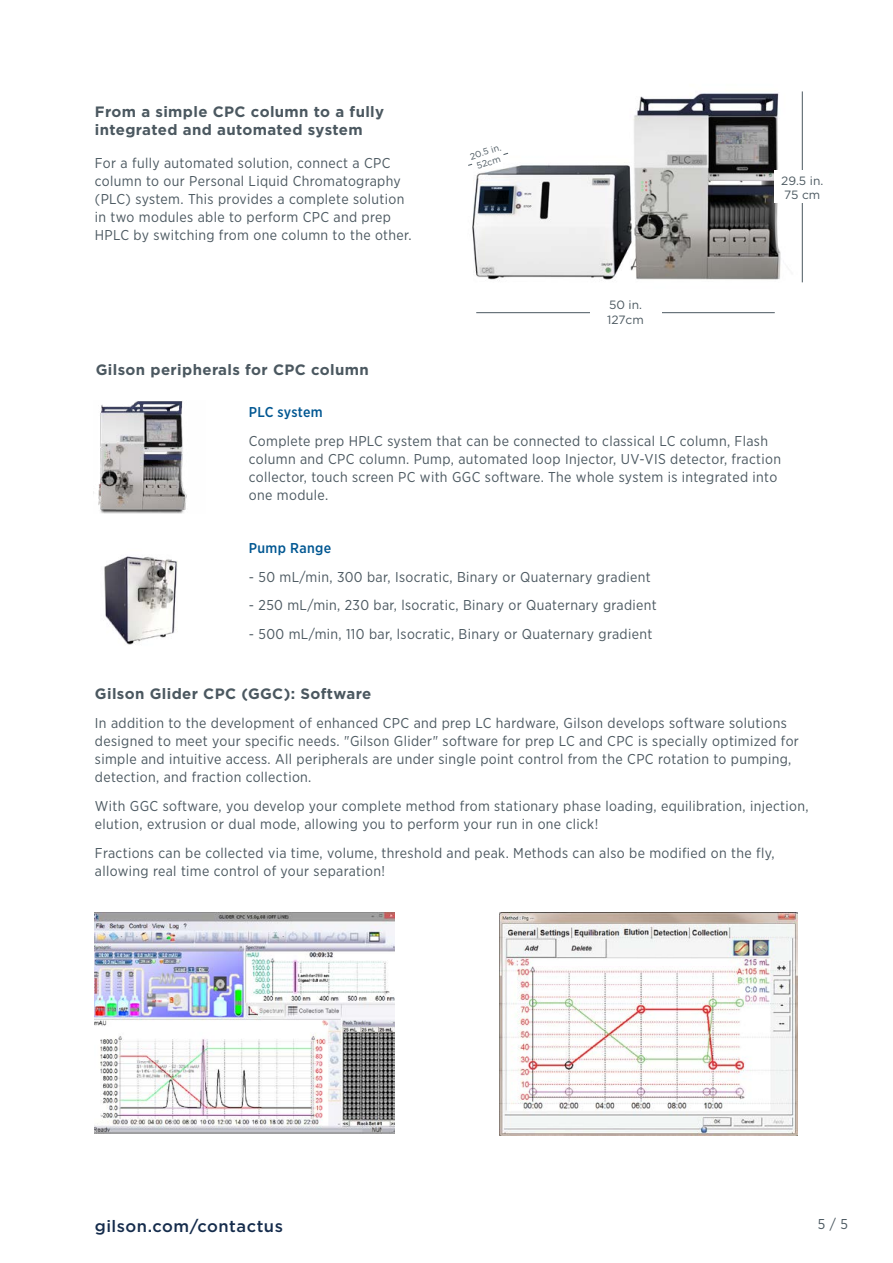
<style>
.page{position:relative;width:893px;height:1263px;background:#fff}
.page>*{position:absolute;margin:0;border:0;box-sizing:border-box;transform-origin:0 0}
.t1{font:500 16.5px "Gotham";letter-spacing:.03em;color:#152c4c}
.t2{font:700 15px/18px "Gotham";letter-spacing:.025em;color:#4b5860}
.t3{font:14.25px/18px "Gotham Narrow";letter-spacing:.025em;color:#4b5860}
.t4{font:500 14.25px "Gotham Narrow";letter-spacing:.025em;color:#005792}
.t5{font:12px/14.4px "Gotham";color:#4b5860}
.t6{font:9px/10.8px "Gotham";color:#4b5860;text-align:center}
</style>
<div class="page">
<img style="left:98px;top:401px;width:89px;height:113px">
<img style="left:104px;top:556px;width:74px;height:89px">
<img style="left:499px;top:912px;width:298px;height:224px">
<img style="left:95px;top:912px;width:299px;height:222px">
<img style="left:472px;top:91px;width:331px;height:192px">
<hr style="left:476px;top:312px;width:299px;height:1px;background:#4b5860">
<div style="left:590px;top:300px;width:71px;height:25px;background:#fff"></div>
<hr style="left:802px;top:91px;width:1px;height:191px;background:#4b5860">
<div style="left:775px;top:171px;width:55px;height:32px;background:#fff"></div>
<svg style="left:468px;top:142px;width:41px;height:29px"></svg>
<p class="t2" style="left:95px;top:103px;width:291px">From a simple CPC column to a fully integrated and automated system</p>
<p class="t3" style="left:95px;top:154px;width:318px">For a fully automated solution, connect a CPC column to our Personal Liquid Chromatography (PLC) system. This provides a complete solution in two modules able to perform CPC and prep HPLC by switching from one column to the other.</p>
<p class="t6" style="left:468px;top:151px;width:34px;rotate:-17deg">20.5 in.<br>52cm</p>
<p class="t5" style="left:607px;top:298px;width:38px">50 in.<br>127cm</p>
<p class="t5" style="left:781px;top:173px;width:44px">29.5 in.<br>75 cm</p>
<p class="t2" style="left:96px;top:361px;width:275px">Gilson peripherals for CPC column</p>
<p class="t4" style="left:249px;top:403px;width:75px">PLC system</p>
<p class="t3" style="left:249px;top:431px;width:534px">Complete prep HPLC system that can be connected to classical LC column, Flash column and CPC column. Pump, automated loop Injector, UV-VIS detector, fraction collector, touch screen PC with GGC software. The whole system is integrated into one module.</p>
<p class="t4" style="left:249px;top:539px;width:84px">Pump Range</p>
<p class="t3" style="left:249px;top:567px;width:403px">- 50 mL/min, 300 bar, Isocratic, Binary or Quaternary gradient</p>
<p class="t3" style="left:249px;top:596px;width:409px">- 250 mL/min, 230 bar, lsocratic, Binary or Quaternary gradient</p>
<p class="t3" style="left:249px;top:625px;width:405px">- 500 mL/min, 110 bar, lsocratic, Binary or Quaternary gradient</p>
<p class="t2" style="left:95px;top:685px;width:278px">Gilson Glider CPC (GGC): Software</p>
<p class="t3" style="left:95px;top:714px;width:705px">In addition to the development of enhanced CPC and prep LC hardware, Gilson develops software solutions designed to meet your specific needs. "Gilson Glider" software for prep LC and CPC is specially optimized for simple and intuitive access. All peripherals are under single point control from the CPC rotation to pumping, detection, and fraction collection.</p>
<p class="t3" style="left:95px;top:797px;width:715px">With GGC software, you develop your complete method from stationary phase loading, equilibration, injection, elution, extrusion or dual mode, allowing you to perform your run in one click!</p>
<p class="t3" style="left:95px;top:843px;width:681px">Fractions can be collected via time, volume, threshold and peak. Methods can also be modified on the fly, allowing real time control of your separation!</p>
<p class="t1" style="left:95px;top:1215px;width:189px">gilson.com/contactus</p>
<p class="t3" style="left:818px;top:1215px;width:32px">5 / 5</p>
</div>
